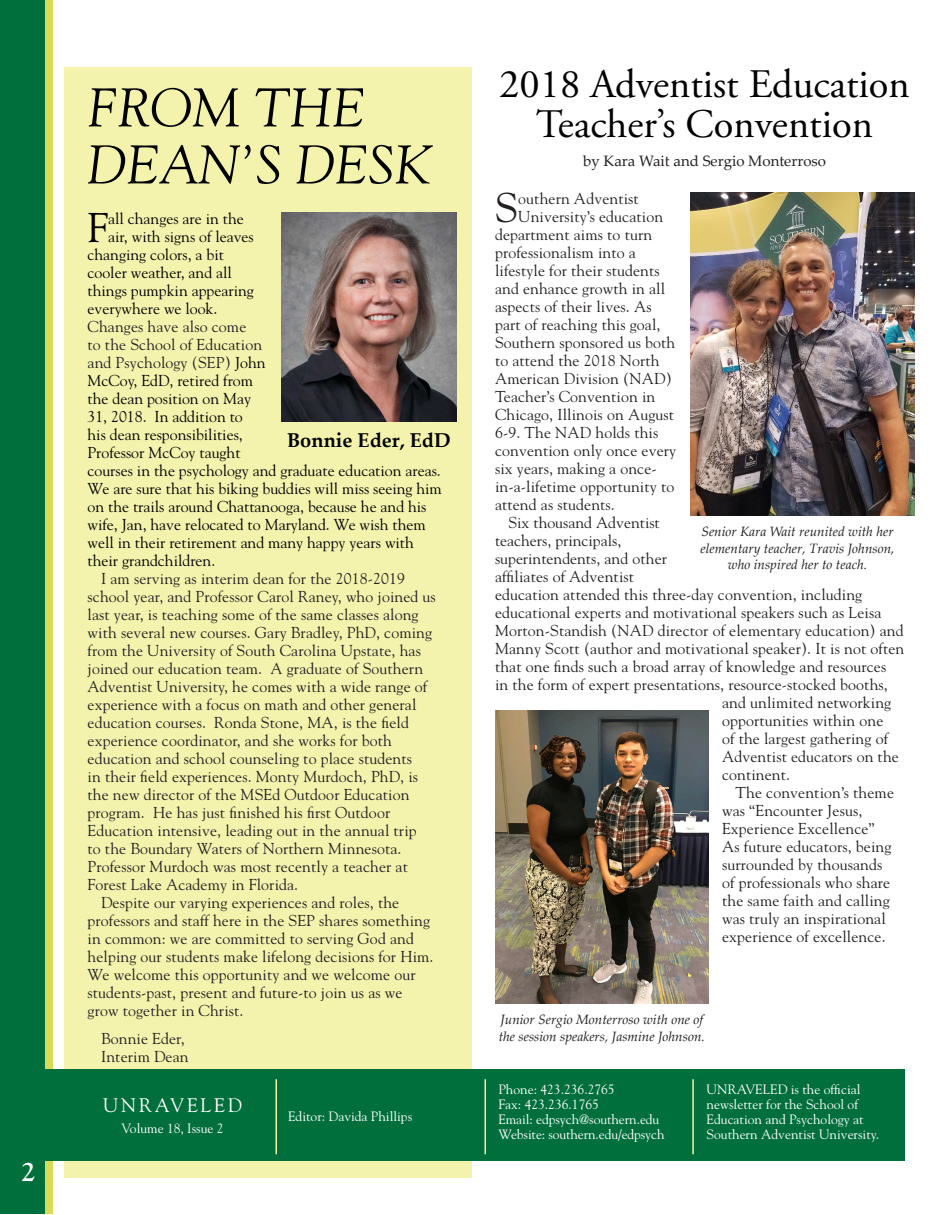
<style>
.page{position:relative;width:945px;height:1215px;background:#fff}
.page>*{position:absolute;margin:0;border:0;box-sizing:border-box;transform-origin:0 0}
.t1{font:italic 54px/57px "Goudy Std";color:#000}
.t2{font:41.25px "Goudy Std";color:#231f20}
.t3{font:41.25px "Goudy Std";color:#000}
.t4{font:40.5px/40.5px "Adobe Garamond Pro";color:#000;text-align:center}
.t5{font:700 27px "Goudy Std";color:#fff}
.t6{font:700 19.95px "Palatino Linotype";color:#000}
.t7{font:19.5px "Goudy Std";letter-spacing:.14em;color:#fff}
.t8{font:15.75px/18px "Goudy Std";letter-spacing:.01em;color:#231f20}
.t9{font:15.75px/18px "Goudy Std";color:#000}
.t10{font:15px "Palatino Linotype";color:#231f20}
.t11{font:13.5px/15px "Goudy Std";color:#fff}
.t12{font:italic 13.5px/16.5px "Palatino Linotype";color:#231f20}
.s1{color:#231f20}
</style>
<div class="page">
<div style="left:8px;top:0;width:45px;height:1214px;background:#d9da55"></div>
<div style="left:0;top:0;width:45px;height:1214px;background:#006f3c"></div>
<div style="left:64px;top:68px;width:408px;height:1110px;background:#f3f3ae"></div>
<img style="left:281px;top:212px;width:175px;height:210px">
<div style="left:39px;top:1070px;width:865px;height:91px;background:#006f3c"></div>
<hr style="left:276px;top:1079px;width:1px;height:75px;background:#f3f2a8">
<hr style="left:484px;top:1079px;width:2px;height:75px;background:#f3f2a8">
<hr style="left:692px;top:1079px;width:2px;height:75px;background:#f3f2a8">
<img style="left:691px;top:193px;width:224px;height:323px">
<img style="left:495px;top:710px;width:214px;height:294px">
<h3 class="t5" style="left:21px;top:1155px;width:17px">2</h3>
<h1 class="t1" style="left:88px;top:79px;width:345px">FROM THE<br>DEAN’S DESK</h1>
<h2 class="t3" style="left:88px;top:202px;width:22px">F</h2>
<p class="t9" style="left:108px;top:209px;width:137px">all changes are in the</p>
<p class="t9" style="left:108px;top:227px;width:147px">air, with signs of leaves</p>
<p class="t9" style="left:88px;top:245px;width:138px">changing colors, a bit</p>
<p class="t9" style="left:88px;top:263px;width:146px">cooler weather, and all</p>
<p class="t9" style="left:88px;top:281px;width:168px">things pumpkin appearing</p>
<p class="t9" style="left:88px;top:299px;width:131px">everywhere we look.</p>
<p class="t9" style="left:88px;top:317px;width:356px"><span class="s1">Changes have also come<br>to the School of Education<br>and Psychology (SEP)</span> John<br>McCoy, EdD, retired from<br>the dean position on May<br>31, 2018. In addition to<br>his dean responsibilities,<br>Professor McCoy taught<br>courses in the psychology and graduate education areas.<br>We are sure that his biking buddies will miss seeing him on the trails around Chattanooga, because he and his wife, Jan, have relocated to Maryland. We wish them well in their retirement and many happy years with their grandchildren.</p>
<p class="t8" style="left:101px;top:569px;width:305px">I am serving as interim dean for the 2018-2019</p>
<p class="t8" style="left:88px;top:587px;width:350px">school year, and Professor Carol Raney, who joined us</p>
<p class="t8" style="left:88px;top:605px;width:333px">last year, is teaching some of the same classes along</p>
<p class="t8" style="left:88px;top:623px;width:346px">with several new courses. Gary Bradley, PhD, coming</p>
<p class="t8" style="left:88px;top:641px;width:335px">from the University of South Carolina Upstate, has</p>
<p class="t8" style="left:88px;top:659px;width:337px">joined our education team. A graduate of Southern</p>
<p class="t8" style="left:88px;top:677px;width:341px">Adventist University, he comes with a wide range of</p>
<p class="t8" style="left:88px;top:695px;width:330px">experience with a focus on math and other general</p>
<p class="t8" style="left:88px;top:713px;width:323px">education courses. Ronda Stone, MA, is the field</p>
<p class="t8" style="left:88px;top:731px;width:306px">experience coordinator, and she works for both</p>
<p class="t8" style="left:88px;top:749px;width:326px">education and school counseling to place students</p>
<p class="t8" style="left:88px;top:767px;width:332px">in their field experiences. Monty Murdoch, PhD, is</p>
<p class="t8" style="left:88px;top:785px;width:323px">the new director of the MSEd Outdoor Education</p>
<p class="t8" style="left:88px;top:803px;width:304px">program. He has just finished his first Outdoor</p>
<p class="t8" style="left:88px;top:821px;width:331px">Education intensive, leading out in the annual trip</p>
<p class="t8" style="left:88px;top:839px;width:315px">to the Boundary Waters of Northern Minnesota.</p>
<p class="t8" style="left:88px;top:857px;width:322px">Professor Murdoch was most recently a teacher at</p>
<p class="t8" style="left:88px;top:875px;width:212px">Forest Lake Academy in Florida.</p>
<p class="t8" style="left:101px;top:893px;width:300px">Despite our varying experiences and roles, the</p>
<p class="t8" style="left:88px;top:911px;width:344px">professors and staff here in the SEP shares something</p>
<p class="t8" style="left:88px;top:929px;width:328px">in common: we are committed to serving God and</p>
<p class="t8" style="left:88px;top:947px;width:348px">helping our students make lifelong decisions for Him.</p>
<p class="t8" style="left:88px;top:965px;width:330px">We welcome this opportunity and we welcome our</p>
<p class="t8" style="left:88px;top:983px;width:316px">students-past, present and future-to join us as we</p>
<p class="t8" style="left:88px;top:1001px;width:157px">grow together in Christ.</p>
<p class="t8" style="left:101px;top:1030px;width:89px">Bonnie Eder,<br>Interim Dean</p>
<p class="t6" style="left:287px;top:426px;width:165px">Bonnie Eder, EdD</p>
<p class="t7" style="left:103px;top:1093px;width:140px">UNRAVELED</p>
<p class="t11" style="left:121px;top:1120px;width:104px">Volume 18, Issue 2</p>
<p class="t11" style="left:288px;top:1109px;width:126px">Editor: Davida Phillips</p>
<h3 class="t4" style="left:499px;top:65px;width:412px">2018 Adventist Education<br>Teacher’s Convention</h3>
<p class="t10" style="left:583px;top:150px;width:244px">by Kara Wait and Sergio Monterroso</p>
<h2 class="t2" style="left:495px;top:182px;width:24px">S</h2>
<p class="t8" style="left:518px;top:190px;width:122px">outhern Adventist</p>
<p class="t8" style="left:518px;top:208px;width:146px">University’s education</p>
<p class="t8" style="left:495px;top:226px;width:159px">department aims to turn</p>
<p class="t8" style="left:495px;top:244px;width:142px">professionalism into a</p>
<p class="t8" style="left:495px;top:262px;width:166px">lifestyle for their students</p>
<p class="t8" style="left:495px;top:280px;width:172px">and enhance growth in all</p>
<p class="t8" style="left:495px;top:298px;width:158px">aspects of their lives. As</p>
<p class="t8" style="left:495px;top:316px;width:167px">part of reaching this goal,</p>
<p class="t8" style="left:495px;top:334px;width:182px">Southern sponsored us both</p>
<p class="t8" style="left:495px;top:352px;width:166px">to attend the 2018 North</p>
<p class="t8" style="left:495px;top:370px;width:178px">American Division (NAD)</p>
<p class="t8" style="left:495px;top:388px;width:162px">Teacher’s Convention in</p>
<p class="t8" style="left:495px;top:406px;width:181px">Chicago, Illinois on August</p>
<p class="t8" style="left:495px;top:424px;width:165px">6-9. The NAD holds this</p>
<p class="t8" style="left:495px;top:442px;width:183px">convention only once every</p>
<p class="t8" style="left:495px;top:460px;width:163px">six years, making a once-</p>
<p class="t8" style="left:495px;top:478px;width:181px">in-a-lifetime opportunity to</p>
<p class="t8" style="left:495px;top:496px;width:121px">attend as students.</p>
<p class="t8" style="left:509px;top:514px;width:153px">Six thousand Adventist</p>
<p class="t8" style="left:495px;top:532px;width:128px">teachers, principals,</p>
<p class="t8" style="left:495px;top:550px;width:174px">superintendents, and other</p>
<p class="t8" style="left:495px;top:568px;width:141px">affiliates of Adventist</p>
<p class="t8" style="left:495px;top:586px;width:369px">education attended this three-day convention, including</p>
<p class="t8" style="left:495px;top:604px;width:388px">educational experts and motivational speakers such as Leisa</p>
<p class="t8" style="left:495px;top:622px;width:410px">Morton-Standish (NAD director of elementary education) and</p>
<p class="t8" style="left:495px;top:640px;width:411px">Manny Scott (author and motivational speaker). It is not often</p>
<p class="t8" style="left:495px;top:658px;width:393px">that one finds such a broad array of knowledge and resources</p>
<p class="t8" style="left:495px;top:676px;width:394px">in the form of expert presentations, resource-stocked booths,</p>
<p class="t8" style="left:722px;top:694px;width:171px">and unlimited networking</p>
<p class="t8" style="left:722px;top:712px;width:163px">opportunities within one</p>
<p class="t8" style="left:722px;top:730px;width:167px">of the largest gathering of</p>
<p class="t8" style="left:722px;top:748px;width:178px">Adventist educators on the</p>
<p class="t8" style="left:722px;top:766px;width:70px">continent.</p>
<p class="t8" style="left:736px;top:784px;width:160px">The convention’s theme</p>
<p class="t8" style="left:722px;top:802px;width:142px">was “Encounter Jesus,</p>
<p class="t8" style="left:722px;top:820px;width:154px">Experience Excellence”</p>
<p class="t8" style="left:722px;top:838px;width:171px">As future educators, being</p>
<p class="t8" style="left:722px;top:856px;width:162px">surrounded by thousands</p>
<p class="t8" style="left:722px;top:874px;width:170px">of professionals who share</p>
<p class="t8" style="left:722px;top:892px;width:169px">the same faith and calling</p>
<p class="t8" style="left:722px;top:910px;width:165px">was truly an inspirational</p>
<p class="t8" style="left:722px;top:928px;width:165px">experience of excellence.</p>
<p class="t12" style="left:701px;top:523px;width:196px;text-align:center">Senior Kara Wait reunited with her elementary teacher, Travis Johnson, who inspired her to teach.</p>
<p class="t12" style="left:499px;top:1011px;width:208px">Junior Sergio Monterroso with one of the session speakers, Jasmine Johnson.</p>
<p class="t11" style="left:498px;top:1082px;width:168px">Phone: 423.236.2765<br>Fax: 423.236.1765<br>Email: edpsych@southern.edu<br>Website: southern.edu/edpsych</p>
<p class="t11" style="left:707px;top:1082px;width:174px">UNRAVELED is the official newsletter for the School of<br>Education and Psychology at<br>Southern Adventist University.</p>
</div>
